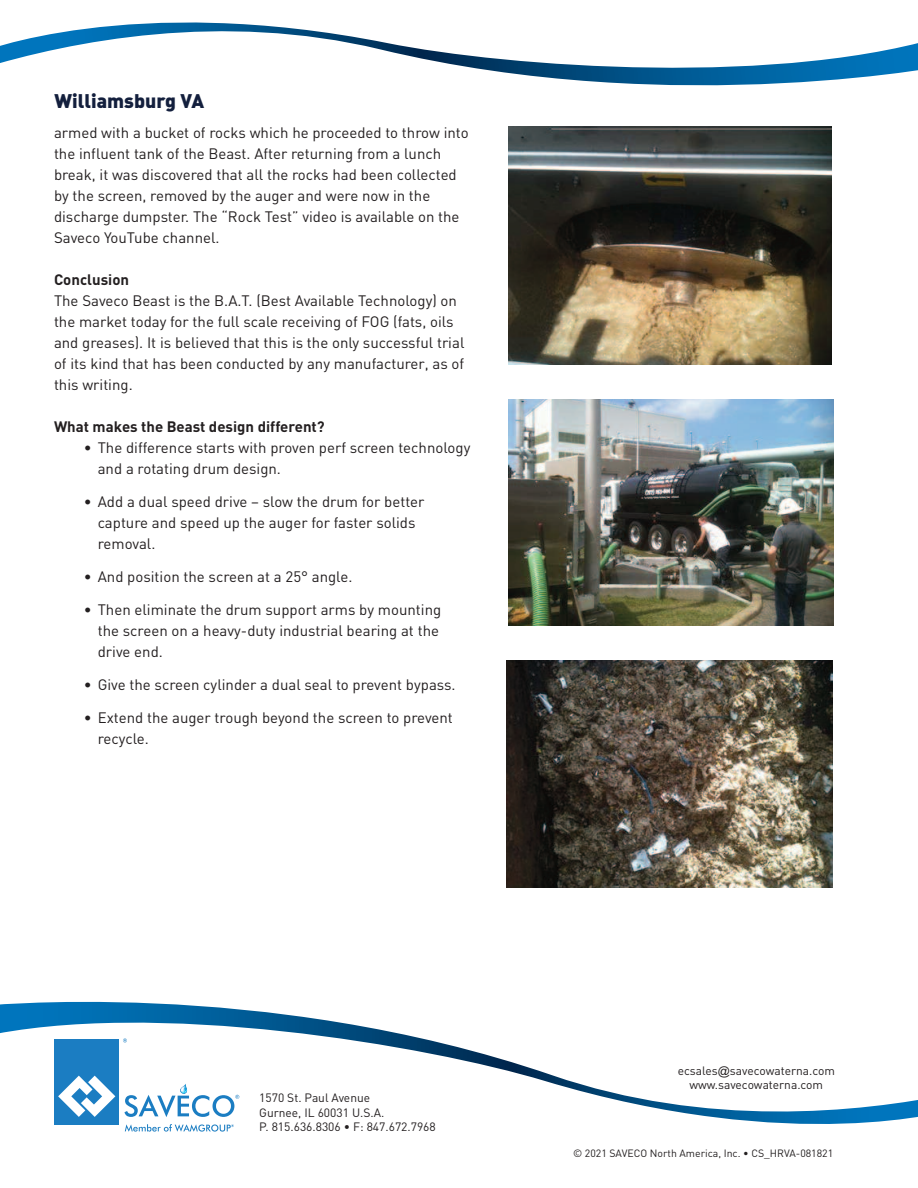
<style>
.page{position:relative;width:918px;height:1188px;background:#fff}
.page>*{position:absolute;margin:0;border:0;box-sizing:border-box;transform-origin:0 0}
.t1{font:19.5px "DIN Black Alternate";color:#131f3d}
.t2{font:15px/21px "DIN";color:#231f20}
.t3{font:700 15px "DIN";color:#231f20}
.t4{font:12px/14.4px "DIN";color:#231f20}
.t5{font:10.5px "DIN";color:#231f20}
.s1{font-family:"Arial"}
</style>
<div class="page">
<svg style="left:0;top:23px;width:918px;height:63px"></svg>
<svg style="left:0;top:1001px;width:918px;height:123px"></svg>
<div style="left:54px;top:1039px;width:65px;height:86px;background:#1b7dc2"></div>
<svg style="left:58px;top:1076px;width:57px;height:41px"></svg>
<svg style="left:125px;top:1124px;width:109px;height:8px"></svg>
<svg style="left:124px;top:1084px;width:115px;height:33px"></svg>
<svg style="left:123px;top:1038px;width:4px;height:4px"></svg>
<img style="left:509px;top:126px;width:323px;height:239px">
<img style="left:507px;top:660px;width:325px;height:227px">
<img style="left:509px;top:399px;width:324px;height:226px">
<h1 class="t1" style="left:55px;top:90px;width:151px">Williamsburg VA</h1>
<p class="t2" style="left:54px;top:122px;width:416px">armed with a bucket of rocks which he proceeded to throw into the influent tank of the Beast. After returning from a lunch break, it was discovered that all the rocks had been collected by the screen, removed by the auger and were now in the discharge dumpster. The “Rock Test” video is available on the Saveco YouTube channel.</p>
<p class="t3" style="left:54px;top:271px;width:77px">Conclusion</p>
<p class="t2" style="left:54px;top:290px;width:412px">The Saveco Beast is the B.A.T. (Best Available Technology) on the market today for the full scale receiving of FOG (fats, oils and greases). It is believed that this is the only successful trial of its kind that has been conducted by any manufacturer, as of this writing.</p>
<p class="t3" style="left:54px;top:418px;width:272px">What makes the Beast design different?</p>
<p class="t2" style="left:98px;top:437px;width:374px;text-indent:-14px">• The difference starts with proven perf screen technology and a rotating drum design.</p>
<p class="t2" style="left:98px;top:491px;width:328px;text-indent:-14px">• Add a dual speed drive – slow the drum for better capture and speed up the auger for faster solids removal.</p>
<p class="t2" style="left:84px;top:566px;width:270px">• And position the screen at a 25° angle.</p>
<p class="t2" style="left:98px;top:599px;width:345px;text-indent:-14px">• Then eliminate the drum support arms by mounting the screen on a heavy-duty industrial bearing at the drive end.</p>
<p class="t2" style="left:84px;top:674px;width:373px">• Give the screen cylinder a dual seal to prevent bypass.</p>
<p class="t2" style="left:98px;top:707px;width:357px;text-indent:-14px">• Extend the auger trough beyond the screen to prevent recycle.</p>
<p class="t4" style="left:259px;top:1091px;width:178px">1570 St. Paul Avenue<br>Gurnee, IL 60031 U.S.A.<br>P. 815.636.8306 • F: 847.672.7968</p>
<p class="t4" style="left:678px;top:1063px;width:159px;text-align:center">ecsales<span class="s1">@</span>savecowaterna.com www.savecowaterna.com</p>
<p class="t5" style="left:573px;top:1147px;width:262px">© 2021 SAVECO North America, Inc. • CS_HRVA-081821</p>
</div>
